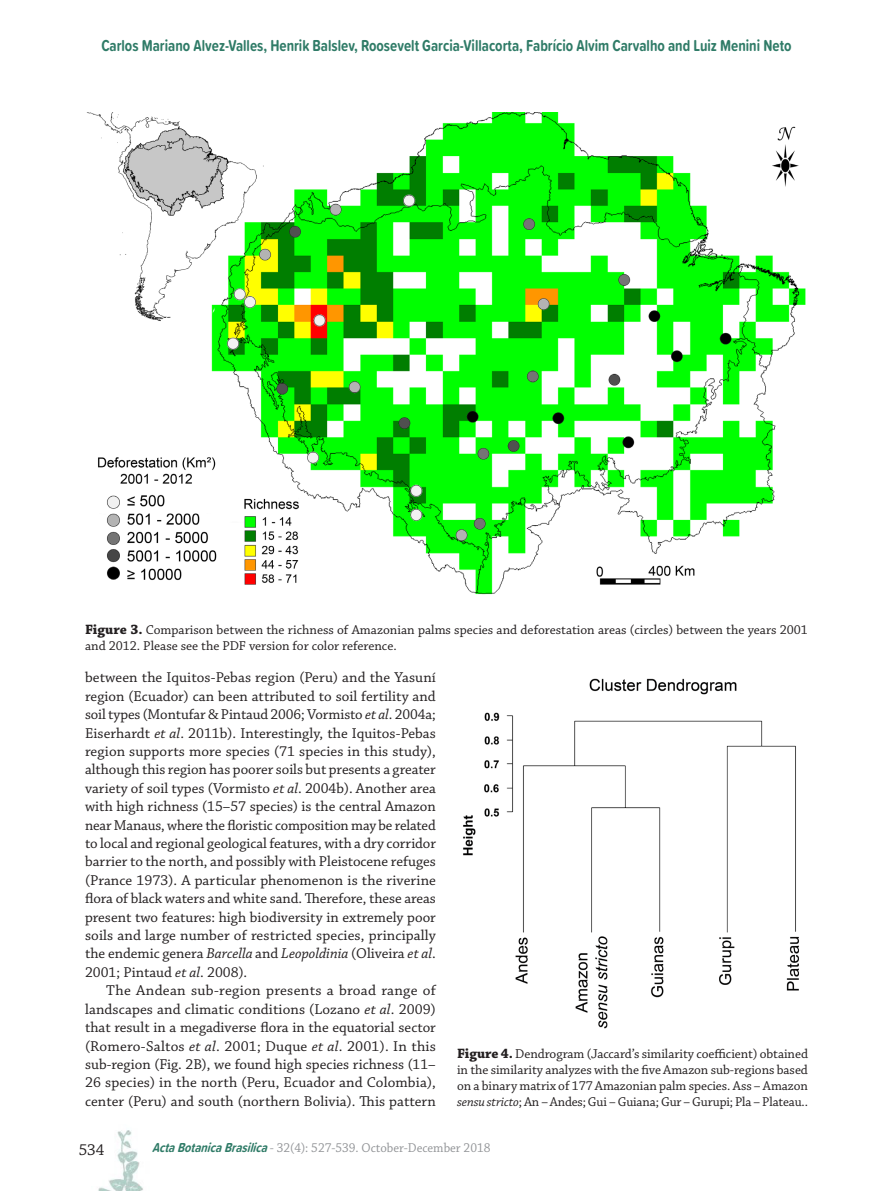
<style>
.page{position:relative;width:893px;height:1191px;background:#fff}
.page>*{position:absolute;margin:0;border:0;box-sizing:border-box;transform-origin:0 0}
.t1{font:700 16.5px "Proxima Soft Cond";color:#2f7b67;scale:.91 1}
.t2{font:16.5px "Chaparral Pro";color:#231f20}
.MIOLO{font:15px/18.5px "Chaparral Pro";letter-spacing:.005em;color:#231f20;text-align:justify}
.LEGENDA_-_Tabela_e_F{font:13.5px/16.2px "Chaparral Pro";color:#231f20}
.t3{font:13.5px "Chaparral Pro";color:#939598;scale:.95 1}
.s1{font-weight:700;font-size:14.25px}
.s2{font-style:italic}
.s3{font-family:"Proxima Soft Cond";font-weight:700;font-style:italic;color:#2f7b67}
</style>
<div class="page">
<img style="left:98px;top:1130px;width:45px;height:61px">
<img style="left:463px;top:678px;width:336px;height:351px">
<img style="left:86px;top:112px;width:720px;height:482px">
<p class="t1" style="left:101px;top:33px;width:760px">Carlos Mariano Alvez-Valles, Henrik Balslev, Roosevelt Garcia-Villacorta, Fabrício Alvim Carvalho and Luiz Menini Neto</p>
<p class="LEGENDA_-_Tabela_e_F" style="left:85px;top:622px;width:724px"><span class="s1">Figure 3.</span> Comparison between the richness of Amazonian palms species and deforestation areas (circles) between the years 2001 and 2012. Please see the PDF version for color reference.</p>
<p class="MIOLO" style="left:85px;top:669px;width:352px">between the Iquitos-Pebas region (Peru) and the Yasuní region (Ecuador) can been attributed to soil fertility and soil types (Montufar &amp; Pintaud 2006; Vormisto <span class="s2">et al</span>. 2004a; Eiserhardt <span class="s2">et al</span>. 2011b). Interestingly, the Iquitos-Pebas region supports more species (71 species in this study), although this region has poorer soils but presents a greater variety of soil types (Vormisto <span class="s2">et al</span>. 2004b). Another area with high richness (15–57 species) is the central Amazon near Manaus, where the floristic composition may be related to local and regional geological features, with a dry corridor barrier to the north, and possibly with Pleistocene refuges (Prance 1973). A particular phenomenon is the riverine flora of black waters and white sand. Therefore, these areas present two features: high biodiversity in extremely poor soils and large number of restricted species, principally the endemic genera <span class="s2">Barcella</span> and <span class="s2">Leopoldinia</span> (Oliveira <span class="s2">et al</span>.<br>2001; Pintaud <span class="s2">et al</span>. 2008).</p>
<p class="MIOLO" style="left:85px;top:982px;width:352px;text-indent:21px">The Andean sub-region presents a broad range of landscapes and climatic conditions (Lozano <span class="s2">et al</span>. 2009) that result in a megadiverse flora in the equatorial sector (Romero-Saltos <span class="s2">et al</span>. 2001; Duque <span class="s2">et al</span>. 2001). In this sub-region (Fig. 2B), we found high species richness (11– 26 species) in the north (Peru, Ecuador and Colombia), center (Peru) and south (northern Bolivia). This pattern</p>
<p class="LEGENDA_-_Tabela_e_F" style="left:457px;top:1046px;width:352px;text-align:justify"><span class="s1">Figure 4.</span> Dendrogram (Jaccard’s similarity coefficient) obtained in the similarity analyzes with the five Amazon sub-regions based on a binary matrix of 177 Amazonian palm species. Ass – Amazon <span class="s2">sensu stricto</span>; An – Andes; Gui – Guiana; Gur – Gurupi; Pla – Plateau..</p>
<p class="t2" style="left:79px;top:1141px;width:27px">534</p>
<p class="t3" style="left:152px;top:1140px;width:358px"><span class="s3">ActaBotanicaBrasilica</span>- 32(4): 527-539. October-December 2018</p>
</div>
